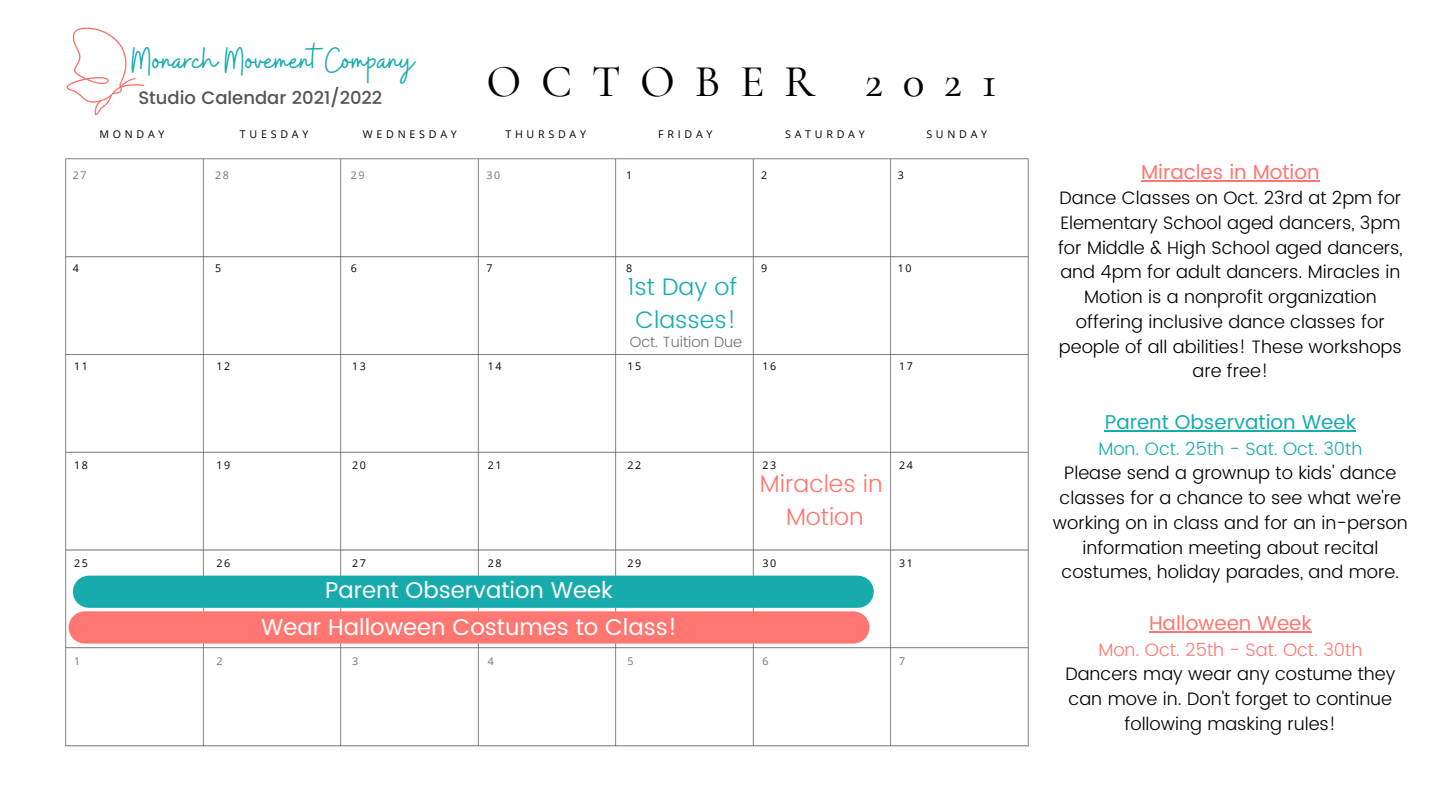
<style>
.page{position:relative;width:1440px;height:810px;background:#fff}
.page>*{position:absolute;margin:0;border:0;box-sizing:border-box;transform-origin:0 0}
.t1{font:500 45.5px "Cormorant Garamond";letter-spacing:.43em;color:#000}
.t2{font:36px "Buffalo";color:#18abae}
.t3{font:300 23.9px "Poppins";color:#18abae}
.t4{font:300 23.9px "Poppins";color:#ff7770}
.t5{font:22.9px "Poppins";color:#fff}
.t6{font:20px "Poppins";color:#ff7770}
.t7{font:20px "Poppins";color:#18abae}
.t8{font:300 18px/24.8px "Poppins";color:#000;text-align:center}
.t9{font:300 18px "Poppins";color:#18abae}
.t10{font:300 18px "Poppins";color:#ff7770}
.t11{font:500 18px "Poppins";color:#545454}
.t12{font:300 14.8px "Poppins";color:#737373}
.t13{font:10.7px "Open Sans";letter-spacing:.355em;color:#000}
.t14{font:10.7px "Open Sans";letter-spacing:.15em;color:#737373}
</style>
<div class="page">
<img style="left:65px;top:158px;width:964px;height:589px">
<img style="left:66px;top:27px;width:79px;height:89px">
<hr style="left:1141px;top:180px;width:179px;height:2px;background:#ff7770">
<hr style="left:1105px;top:431px;width:251px;height:1px;background:#18abae">
<hr style="left:1149px;top:632px;width:163px;height:1px;background:#ff7770">
<div style="left:85px;top:611px;width:768px;height:33px;background:#ff7770"></div>
<div style="left:89px;top:576px;width:769px;height:32px;background:#18abae"></div>
<p class="t2" style="left:132px;top:37px;width:284px">Monarch Movement Company</p>
<p class="t11" style="left:138px;top:88px;width:246px">Studio Calendar 2021/2022</p>
<p class="t1" style="left:487px;top:54px;width:512px">OCTOBER 2021</p>
<p class="t13" style="left:99px;top:127px;width:67px">MONDAY</p>
<p class="t13" style="left:240px;top:127px;width:70px">TUESDAY</p>
<p class="t13" style="left:363px;top:127px;width:95px">WEDNESDAY</p>
<p class="t13" style="left:505px;top:127px;width:82px">THURSDAY</p>
<p class="t13" style="left:658px;top:127px;width:56px">FRIDAY</p>
<p class="t13" style="left:785px;top:127px;width:81px">SATURDAY</p>
<p class="t13" style="left:926px;top:127px;width:62px">SUNDAY</p>
<p class="t14" style="left:73px;top:168px;width:15px">27</p>
<p class="t14" style="left:215px;top:168px;width:15px">28</p>
<p class="t14" style="left:351px;top:168px;width:15px">29</p>
<p class="t14" style="left:487px;top:168px;width:15px">30</p>
<p class="t13" style="left:626px;top:168px;width:8px">1</p>
<p class="t13" style="left:761px;top:168px;width:8px">2</p>
<p class="t13" style="left:898px;top:168px;width:8px">3</p>
<p class="t13" style="left:73px;top:261px;width:8px">4</p>
<p class="t13" style="left:215px;top:261px;width:8px">5</p>
<p class="t13" style="left:351px;top:261px;width:8px">6</p>
<p class="t13" style="left:487px;top:261px;width:8px">7</p>
<p class="t13" style="left:626px;top:261px;width:8px">8</p>
<p class="t13" style="left:761px;top:261px;width:8px">9</p>
<p class="t13" style="left:898px;top:261px;width:15px">10</p>
<p class="t3" style="left:628px;top:273px;width:111px">1st Day of</p>
<p class="t3" style="left:635px;top:306px;width:103px">Classes!</p>
<p class="t12" style="left:630px;top:333px;width:114px">Oct. Tuition Due</p>
<p class="t13" style="left:74px;top:359px;width:15px">11</p>
<p class="t13" style="left:216px;top:359px;width:15px">12</p>
<p class="t13" style="left:352px;top:359px;width:15px">13</p>
<p class="t13" style="left:488px;top:359px;width:15px">14</p>
<p class="t13" style="left:628px;top:359px;width:15px">15</p>
<p class="t13" style="left:762px;top:359px;width:15px">16</p>
<p class="t13" style="left:899px;top:359px;width:15px">17</p>
<p class="t13" style="left:74px;top:458px;width:15px">18</p>
<p class="t13" style="left:216px;top:458px;width:15px">19</p>
<p class="t13" style="left:352px;top:458px;width:15px">20</p>
<p class="t13" style="left:488px;top:458px;width:15px">21</p>
<p class="t13" style="left:628px;top:458px;width:15px">22</p>
<p class="t13" style="left:762px;top:458px;width:15px">23</p>
<p class="t13" style="left:899px;top:458px;width:15px">24</p>
<p class="t4" style="left:760px;top:470px;width:124px">Miracles in</p>
<p class="t4" style="left:786px;top:503px;width:79px">Motion</p>
<p class="t13" style="left:74px;top:555px;width:15px">25</p>
<p class="t13" style="left:216px;top:555px;width:15px">26</p>
<p class="t13" style="left:352px;top:555px;width:15px">27</p>
<p class="t13" style="left:488px;top:555px;width:15px">28</p>
<p class="t13" style="left:628px;top:555px;width:15px">29</p>
<p class="t13" style="left:762px;top:555px;width:15px">30</p>
<p class="t13" style="left:899px;top:555px;width:15px">31</p>
<p class="t5" style="left:325px;top:577px;width:289px">Parent Observation Week</p>
<p class="t5" style="left:261px;top:614px;width:418px">Wear Halloween Costumes to Class!</p>
<p class="t14" style="left:74px;top:653px;width:8px">1</p>
<p class="t14" style="left:216px;top:653px;width:8px">2</p>
<p class="t14" style="left:352px;top:653px;width:8px">3</p>
<p class="t14" style="left:488px;top:653px;width:8px">4</p>
<p class="t14" style="left:628px;top:653px;width:8px">5</p>
<p class="t14" style="left:762px;top:653px;width:8px">6</p>
<p class="t14" style="left:899px;top:653px;width:8px">7</p>
<p class="t6" style="left:1141px;top:160px;width:180px">Miracles in Motion</p>
<p class="t8" style="left:1058px;top:185px;width:346px">Dance Classes on Oct. 23rd at 2pm for Elementary School aged dancers, 3pm for Middle &amp; High School aged dancers, and 4pm for adult dancers. Miracles in Motion is a nonprofit organization offering inclusive dance classes for people of all abilities! These workshops are free!</p>
<p class="t7" style="left:1105px;top:411px;width:253px">Parent Observation Week</p>
<p class="t9" style="left:1098px;top:438px;width:265px">Mon. Oct. 25th - Sat. Oct. 30th</p>
<p class="t8" style="left:1053px;top:461px;width:356px">Please send a grownup to kids' dance classes for a chance to see what we're working on in class and for an in-person information meeting about recital costumes, holiday parades, and more.</p>
<p class="t6" style="left:1149px;top:612px;width:164px">Halloween Week</p>
<p class="t10" style="left:1098px;top:639px;width:265px">Mon. Oct. 25th - Sat. Oct. 30th</p>
<p class="t8" style="left:1065px;top:662px;width:332px">Dancers may wear any costume they can move in. Don't forget to continue following masking rules!</p>
</div>
